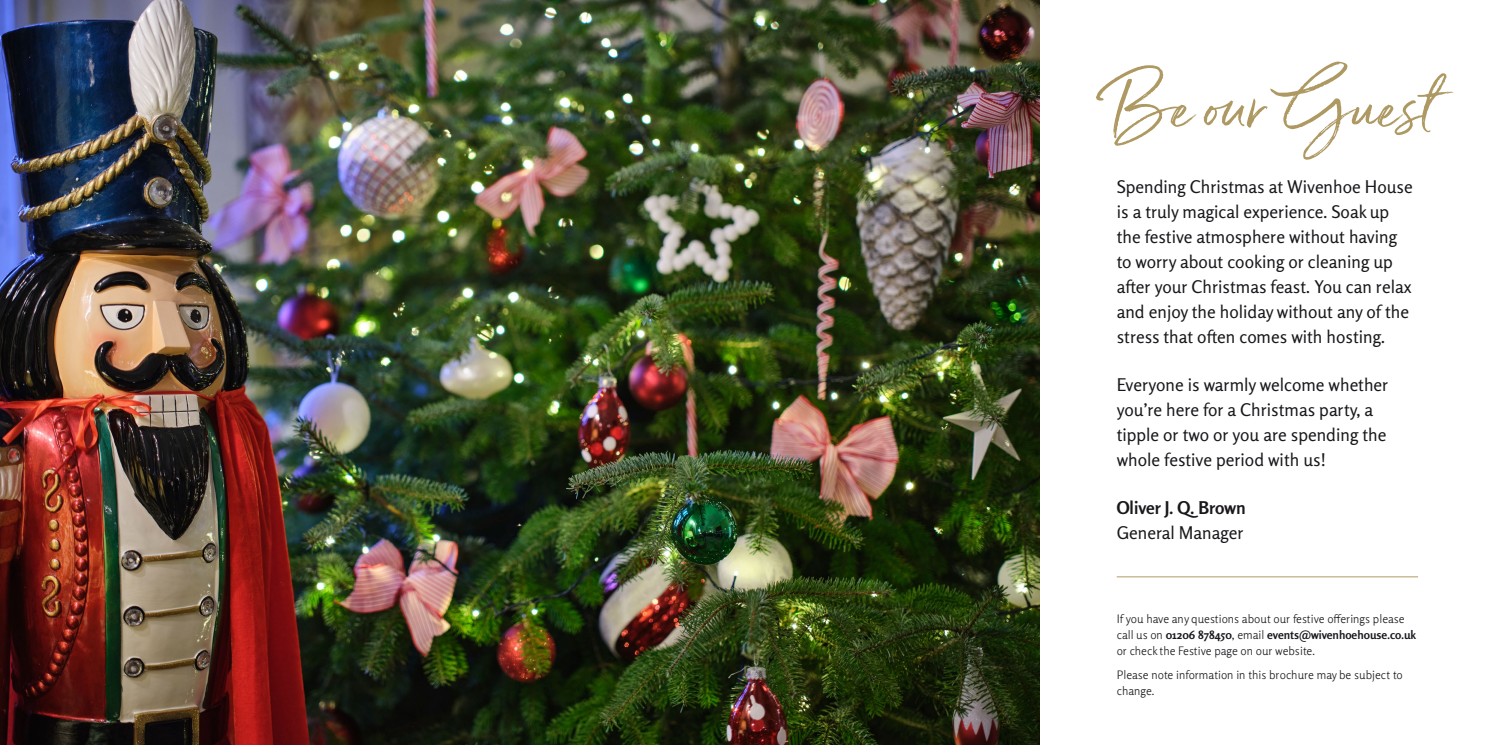
<style>
.page{position:relative;width:1489px;height:745px;background:#fff}
.page>*{position:absolute;margin:0;border:0;box-sizing:border-box;transform-origin:0 0}
.Title_2{font:80px "Serendipity Wide";color:#ae9962}
.Body_3{font:17.5px/25px "Rosario";color:#1a171c}
.Body_3-2{font:700 17.5px/25px "Rosario";color:#1a171c}
.Body_1{font:300 11.62px/16.4px "Rosario";color:#1a171c}
.s1{font-weight:400}
.s2{font-weight:700}
</style>
<div class="page">
<img style="left:0;top:0;width:1039px;height:744px">
<hr style="left:1116px;top:576px;width:301px;height:1px;background:#ae9962">
<p class="Title_2" style="left:1098px;top:55px;width:335px">Be our Guest</p>
<p class="Body_3" style="left:1116px;top:173px;width:297px">Spending Christmas at Wivenhoe House is a truly magical experience. Soak up the festive atmosphere without having to worry about cooking or cleaning up after your Christmas feast. You can relax and enjoy the holiday without any of the stress that often comes with hosting.</p>
<p class="Body_3" style="left:1116px;top:371px;width:273px">Everyone is warmly welcome whether you’re here for a Christmas party, a tipple or two or you are spending the whole festive period with us!</p>
<p class="Body_3-2" style="left:1116px;top:494px;width:130px">Oliver J. Q. Brown<br><span class="s1">General Manager</span></p>
<p class="Body_1" style="left:1116px;top:609px;width:301px">If you have any questions about our festive offerings please call us on <span class="s2">01206 878450</span>, email <span class="s2">events@wivenhoehouse.co.uk </span>or check the Festive page on our website.</p>
<p class="Body_1" style="left:1116px;top:665px;width:288px">Please note information in this brochure may be subject to change.</p>
</div>
